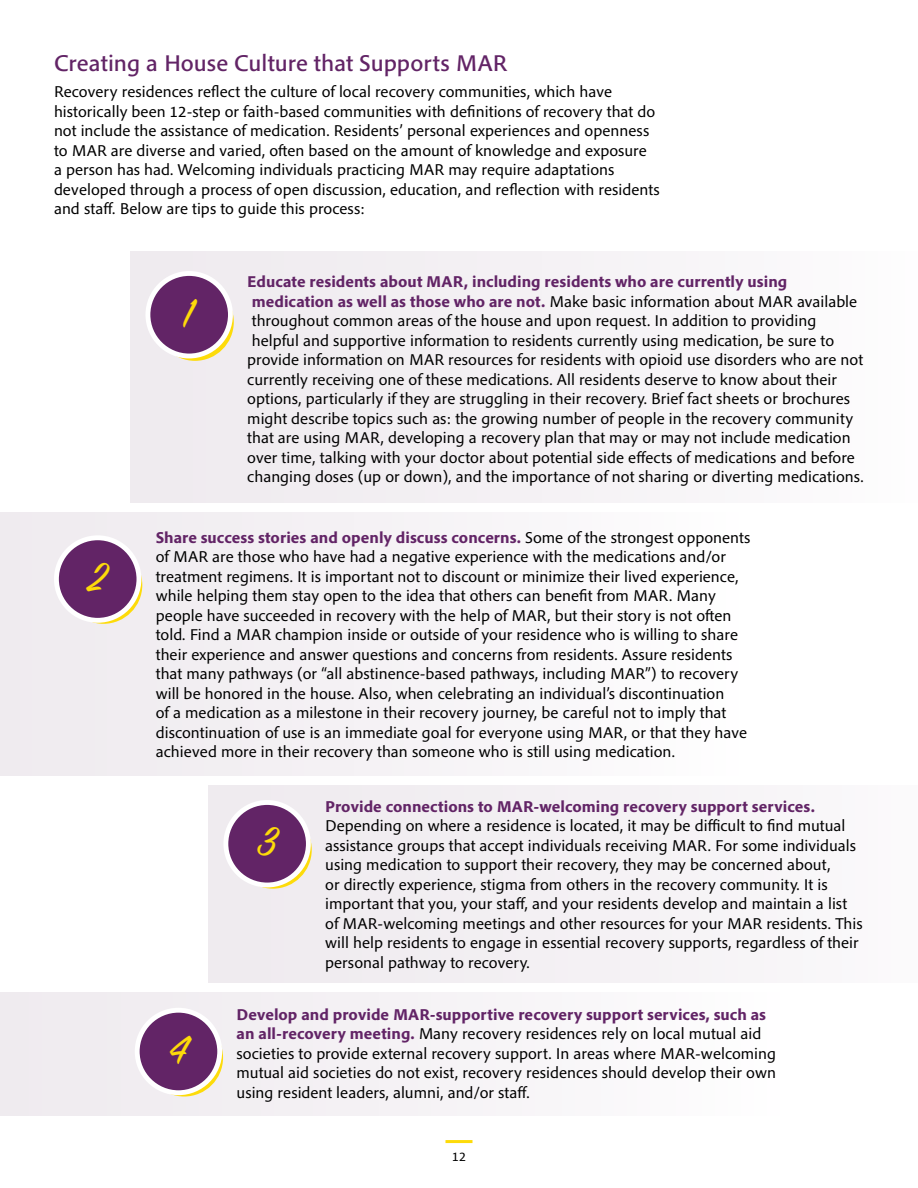
<style>
.page{position:relative;width:918px;height:1188px;background:#fff}
.page>*{position:absolute;margin:0;border:0;box-sizing:border-box;transform-origin:0 0}
.P_centered{font:45px "Sign Painter House Script";color:#fddb0a}
.t1{font:500 24px "Pelago";color:#622466}
.t2{font:16.5px/19.5px "Pelago";color:#000}
.t3{font:13.5px "Pelago";color:#000}
.s1{font-weight:700;color:#622466}
</style>
<div class="page">
<div style="left:0;top:993px;width:800px;height:122px;background:#f5f3f5"></div>
<div style="left:208px;top:786px;width:710px;height:196px;background:#f4f1f4"></div>
<div style="left:0;top:513px;width:757px;height:262px;background:#f5f2f5"></div>
<div style="left:130px;top:251px;width:788px;height:251px;background:#f4f1f4"></div>
<svg style="left:156px;top:283px;width:78px;height:78px"></svg>
<div style="left:148px;top:273px;width:82px;height:83px;background:#622466;border-radius:50%"></div>
<div style="left:145px;top:271px;width:88px;height:87px;border:5px solid #fff;border-radius:50%"></div>
<svg style="left:65px;top:546px;width:77px;height:78px"></svg>
<div style="left:56px;top:538px;width:83px;height:82px;background:#622466;border-radius:50%"></div>
<div style="left:54px;top:535px;width:87px;height:88px;border:5px solid #fff;border-radius:50%"></div>
<svg style="left:234px;top:811px;width:78px;height:78px"></svg>
<div style="left:226px;top:802px;width:82px;height:83px;background:#622466;border-radius:50%"></div>
<div style="left:223px;top:800px;width:88px;height:87px;border:5px solid #fff;border-radius:50%"></div>
<svg style="left:145px;top:1019px;width:78px;height:78px"></svg>
<div style="left:137px;top:1010px;width:83px;height:83px;background:#622466;border-radius:50%"></div>
<div style="left:135px;top:1008px;width:87px;height:87px;border:5px solid #fff;border-radius:50%"></div>
<hr style="left:446px;top:1140px;width:26px;height:3px;background:#fddb0a">
<h3 class="t1" style="left:54px;top:47px;width:455px">Creating a House Culture that Supports MAR</h3>
<p class="t2" style="left:54px;top:82px;width:607px">Recovery residences reflect the culture of local recovery communities, which have historically been 12-step or faith-based communities with definitions of recovery that do not include the assistance of medication. Residents’ personal experiences and openness to MAR are diverse and varied, often based on the amount of knowledge and exposure<br>a person has had. Welcoming individuals practicing MAR may require adaptations developed through a process of open discussion, education, and reflection with residents and staff. Below are tips to guide this process:</p>
<p class="P_centered" style="left:87px;top:549px;width:21px">2</p>
<p class="P_centered" style="left:183px;top:285px;width:11px">1</p>
<p class="t2" style="left:247px;top:272px;width:618px"><span class="s1">Educate residents about MAR, including residents who are currently using medication as well as those who are not.</span> Make basic information about MAR available throughout common areas of the house and upon request. In addition to providing<br>helpful and supportive information to residents currently using medication, be sure to provide information on MAR resources for residents with opioid use disorders who are not currently receiving one of these medications. All residents deserve to know about their options, particularly if they are struggling in their recovery. Brief fact sheets or brochures might describe topics such as: the growing number of people in the recovery community that are using MAR, developing a recovery plan that may or may not include medication over time, talking with your doctor about potential side effects of medications and before changing doses (up or down), and the importance of not sharing or diverting medications.</p>
<p class="t2" style="left:156px;top:527px;width:596px"><span class="s1">Share success stories and openly discuss concerns.</span> Some of the strongest opponents of MAR are those who have had a negative experience with the medications and/or treatment regimens. It is important not to discount or minimize their lived experience, while helping them stay open to the idea that others can benefit from MAR. Many people have succeeded in recovery with the help of MAR, but their story is not often told. Find a MAR champion inside or outside of your residence who is willing to share their experience and answer questions and concerns from residents. Assure residents that many pathways (or “all abstinence-based pathways, including MAR”) to recovery will be honored in the house. Also, when celebrating an individual’s discontinuation<br>of a medication as a milestone in their recovery journey, be careful not to imply that discontinuation of use is an immediate goal for everyone using MAR, or that they have achieved more in their recovery than someone who is still using medication.</p>
<p class="P_centered" style="left:168px;top:1022px;width:21px">4</p>
<p class="P_centered" style="left:257px;top:814px;width:21px">3</p>
<p class="t2" style="left:325px;top:796px;width:539px"><span class="s1">Provide connections to MAR-welcoming recovery support services.<br></span>Depending on where a residence is located, it may be difficult to find mutual assistance groups that accept individuals receiving MAR. For some individuals using medication to support their recovery, they may be concerned about,<br>or directly experience, stigma from others in the recovery community. It is important that you, your staff, and your residents develop and maintain a list of MAR-welcoming meetings and other resources for your MAR residents. This will help residents to engage in essential recovery supports, regardless of their personal pathway to recovery.</p>
<p class="t2" style="left:237px;top:1004px;width:541px"><span class="s1">Develop and provide MAR-supportive recovery support services, such as an all-recovery meeting.</span> Many recovery residences rely on local mutual aid societies to provide external recovery support. In areas where MAR-welcoming mutual aid societies do not exist, recovery residences should develop their own using resident leaders, alumni, and/or staff.</p>
<p class="t3" style="left:452px;top:1147px;width:15px">12</p>
</div>
